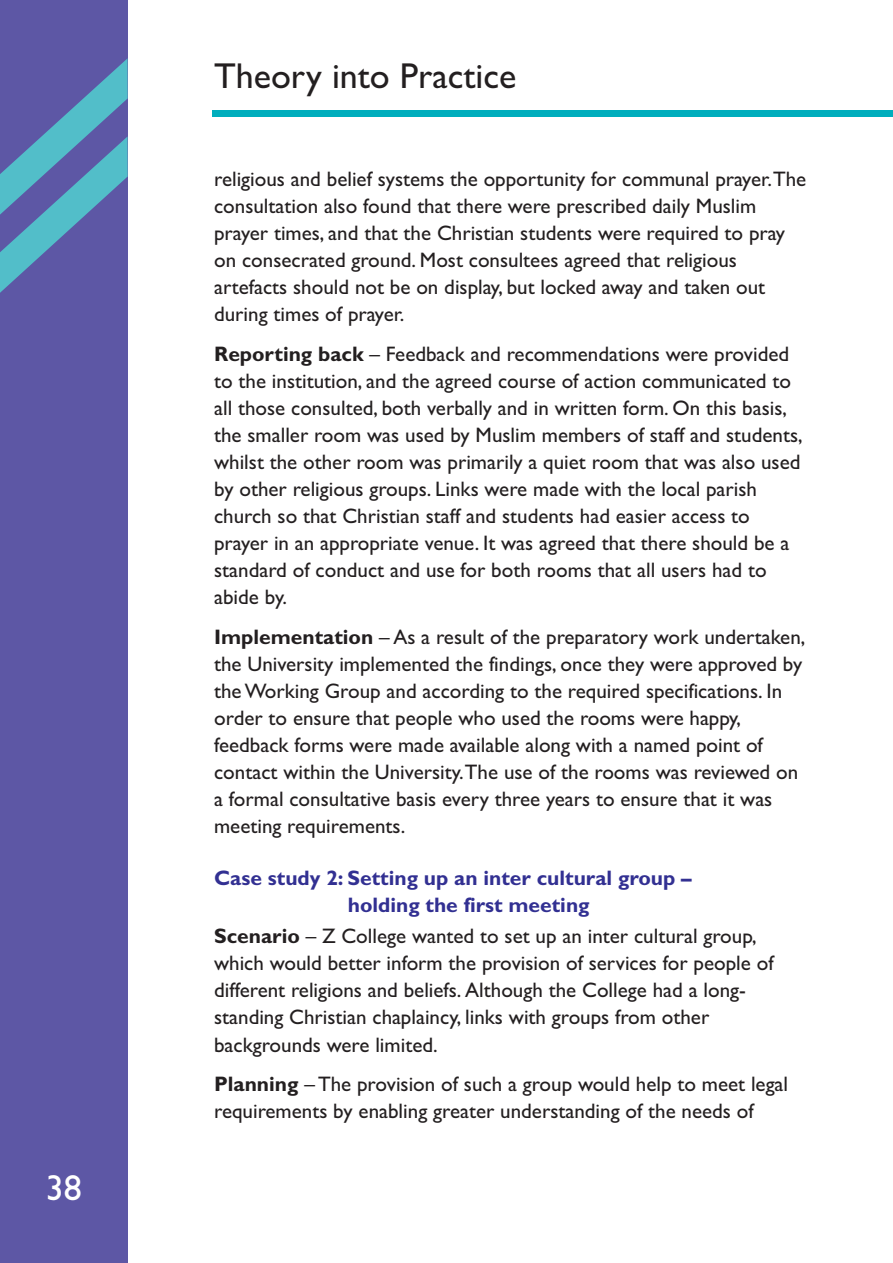
<style>
.page{position:relative;width:893px;height:1263px;background:#fff}
.page>*{position:absolute;margin:0;border:0;box-sizing:border-box;transform-origin:0 0}
.t1{font:36px "Gill Sans";color:#231f20}
.t2{font:36px "Gill Sans";color:#fff}
.t3{font:21px/27px "Gill Sans";color:#231f20}
.t4{font:700 21px/27px "Gill Sans CE";color:#323092}
.s1{font-family:"Gill Sans CE";font-weight:700}
</style>
<div class="page">
<div style="left:0;top:0;width:128px;height:1263px;background:#5d57a5"></div>
<svg style="left:0;top:58px;width:128px;height:235px"></svg>
<div style="left:213px;top:111px;width:680px;height:6px;background:#00aebd"></div>
<h1 class="t2" style="left:46px;top:1166px;width:37px">38</h1>
<h1 class="t1" style="left:214px;top:55px;width:304px">Theory into Practice</h1>
<p class="t3" style="left:214px;top:165px;width:594px">religious and belief systems the opportunity for communal prayer.The consultation also found that there were prescribed daily Muslim prayer times, and that the Christian students were required to pray on consecrated ground. Most consultees agreed that religious artefacts should not be on display, but locked away and taken out during times of prayer.</p>
<p class="t3" style="left:214px;top:340px;width:590px"><span class="s1">Reporting back</span> – Feedback and recommendations were provided to the institution, and the agreed course of action communicated to all those consulted, both verbally and in written form. On this basis, the smaller room was used by Muslim members of staff and students, whilst the other room was primarily a quiet room that was also used by other religious groups. Links were made with the local parish church so that Christian staff and students had easier access to prayer in an appropriate venue. It was agreed that there should be a standard of conduct and use for both rooms that all users had to abide by.</p>
<p class="t3" style="left:214px;top:623px;width:593px"><span class="s1">Implementation</span> – As a result of the preparatory work undertaken, the University implemented the findings, once they were approved by the Working Group and according to the required specifications. In order to ensure that people who used the rooms were happy, feedback forms were made available along with a named point of contact within the University.The use of the rooms was reviewed on a formal consultative basis every three years to ensure that it was meeting requirements.</p>
<p class="t4" style="left:348px;top:866px;width:345px;text-indent:-134px">Case study 2: Setting up an inter cultural group – holding the first meeting</p>
<p class="t3" style="left:214px;top:923px;width:561px"><span class="s1">Scenario</span> – Z College wanted to set up an inter cultural group, which would better inform the provision of services for people of different religions and beliefs. Although the College had a long&shy;standing Christian chaplaincy, links with groups from other backgrounds were limited.</p>
<p class="t3" style="left:214px;top:1070px;width:576px"><span class="s1">Planning</span> – The provision of such a group would help to meet legal requirements by enabling greater understanding of the needs of</p>
</div>
